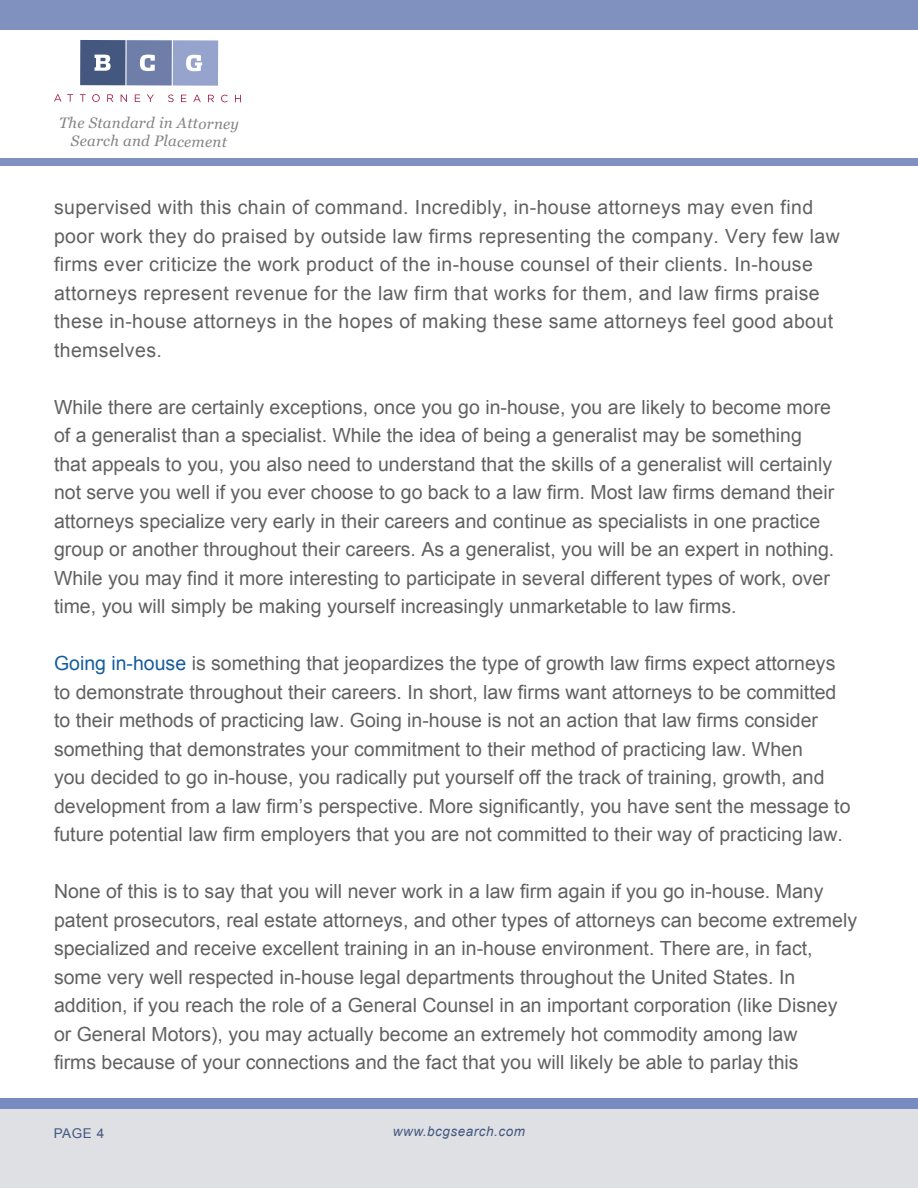
<style>
.page{position:relative;width:918px;height:1188px;background:#fff}
.page>*{position:absolute;margin:0;border:0;box-sizing:border-box;transform-origin:0 0}
.Body_Text{font:19.5px/28.5px "Arial";color:#616163}
.Body_Text-2{font:19.5px/28.5px "Arial";letter-spacing:.02em;color:#616163}
.t1{font:italic 15.15px/18.1px "Georgia";letter-spacing:.015em;color:#848587;text-align:center}
.t2{font:italic 13.5px "Arial";letter-spacing:.04em;color:#43577f}
.t3{font:13.5px "Arial";color:#43577f}
.s1{color:#175d9e}
</style>
<div class="page">
<div style="left:0;top:158px;width:918px;height:7px;background:#8091bf"></div>
<div style="left:0;top:0;width:918px;height:30px;background:#8091bf"></div>
<div style="left:0;top:1109px;width:918px;height:79px;background:#dfe0e4"></div>
<div style="left:0;top:1098px;width:918px;height:11px;background:#778bc0"></div>
<svg style="left:168px;top:94px;width:73px;height:8px"></svg>
<svg style="left:54px;top:94px;width:100px;height:8px"></svg>
<div style="left:80px;top:40px;width:46px;height:45px;background:#43577f"></div>
<div style="left:126px;top:40px;width:46px;height:46px;background:#6f7ea8"></div>
<div style="left:173px;top:40px;width:45px;height:46px;background:#96a3cc"></div>
<svg style="left:95px;top:55px;width:16px;height:16px"></svg>
<svg style="left:140px;top:55px;width:15px;height:16px"></svg>
<svg style="left:186px;top:55px;width:16px;height:16px"></svg>
<p class="t1" style="left:59px;top:114px;width:182px">The Standard in Attorney<br>Search and Placement</p>
<p class="Body_Text-2" style="left:54px;top:193px;width:787px">supervised with this chain of command. Incredibly, in-house attorneys may even find poor work they do praised by outside law firms representing the company. Very few law firms ever criticize the work product of the in-house counsel of their clients. In-house attorneys represent revenue for the law firm that works for them, and law firms praise these in-house attorneys in the hopes of making these same attorneys feel good about themselves.</p>
<p class="Body_Text" style="left:54px;top:393px;width:782px">While there are certainly exceptions, once you go in-house, you are likely to become more of a generalist than a specialist. While the idea of being a generalist may be something that appeals to you, you also need to understand that the skills of a generalist will certainly not serve you well if you ever choose to go back to a law firm. Most law firms demand their attorneys specialize very early in their careers and continue as specialists in one practice group or another throughout their careers. As a generalist, you will be an expert in nothing.<br>While you may find it more interesting to participate in several different types of work, over time, you will simply be making yourself increasingly unmarketable to law firms.</p>
<p class="Body_Text" style="left:54px;top:649px;width:798px"><span class="s1">Going in-house</span> is something that jeopardizes the type of growth law firms expect attorneys to demonstrate throughout their careers. In short, law firms want attorneys to be committed to their methods of practicing law. Going in-house is not an action that law firms consider something that demonstrates your commitment to their method of practicing law. When<br>you decided to go in-house, you radically put yourself off the track of training, growth, and development from a law firm’s perspective. More significantly, you have sent the message to future potential law firm employers that you are not committed to their way of practicing law.</p>
<p class="Body_Text" style="left:54px;top:877px;width:805px">None of this is to say that you will never work in a law firm again if you go in-house. Many patent prosecutors, real estate attorneys, and other types of attorneys can become extremely specialized and receive excellent training in an in-house environment. There are, in fact, some very well respected in-house legal departments throughout the United States. In addition, if you reach the role of a General Counsel in an important corporation (like Disney or General Motors), you may actually become an extremely hot commodity among law<br>firms because of your connections and the fact that you will likely be able to parlay this</p>
<p class="t3" style="left:54px;top:1124px;width:52px">PAGE 4</p>
<p class="t2" style="left:393px;top:1123px;width:134px">www.bcgsearch.com</p>
</div>
